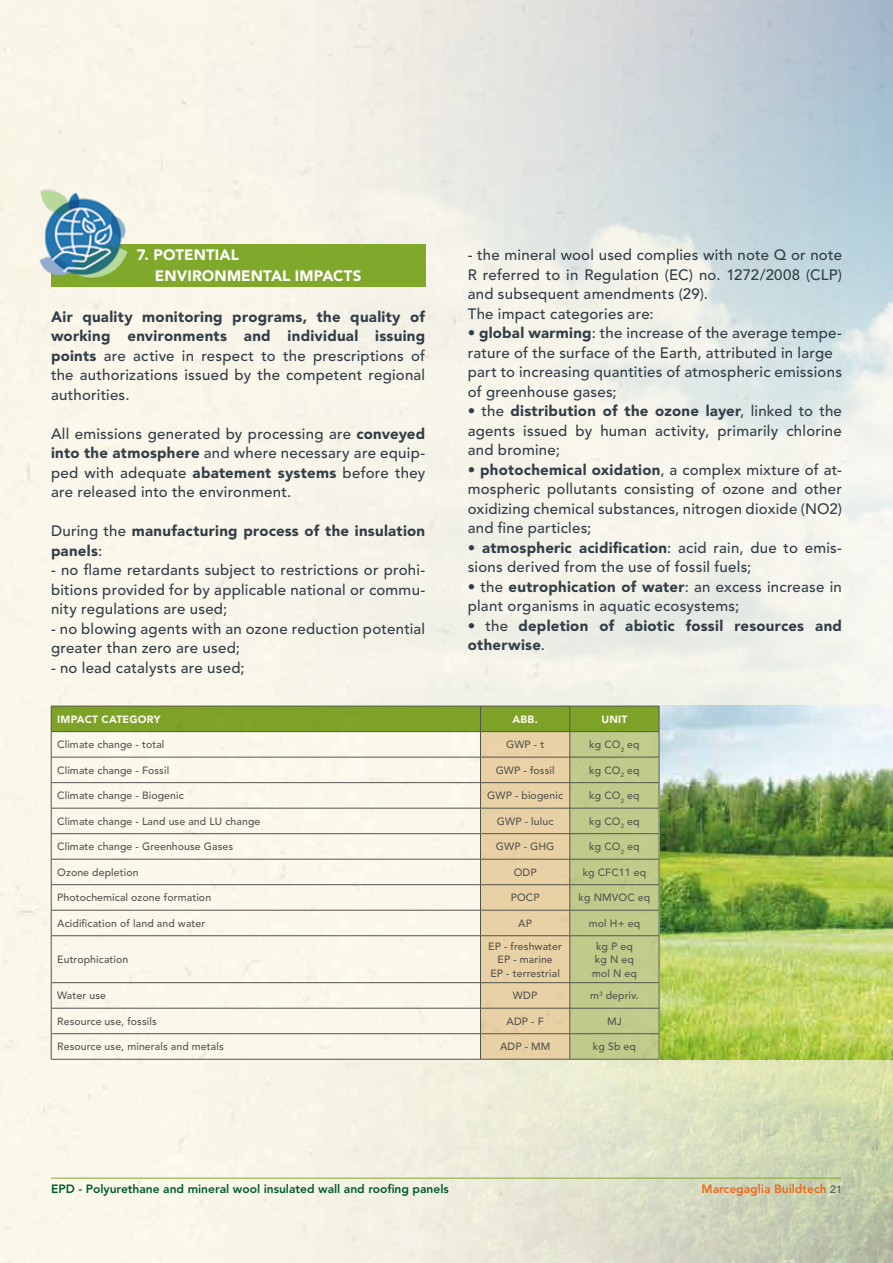
<style>
.page{position:relative;width:893px;height:1263px;background:#fff}
.page>*{position:absolute;margin:0;border:0;box-sizing:border-box;transform-origin:0 0}
.t1{font:500 15px/19.5px "Avenir LT Std";letter-spacing:.015em;color:#323e48;text-align:justify}
.t2{font:900 15px/19.5px "Avenir LT Std";letter-spacing:.015em;color:#323e48}
.t3{font:900 15px/21px "Avenir LT Std";letter-spacing:.01em;color:#fff}
.t4{font:800 12px "Avenir LT Std";color:#005c2a}
.t5{font:800 12px "Avenir LT Std";color:#ec691c}
.t6{font:500 10.5px/13.5px "Avenir LT Std";letter-spacing:.01em;color:#575756;text-align:center}
.t7{font:900 10.5px "Avenir LT Std";letter-spacing:.02em;color:#fff}
.s1{font-weight:900}
.s2{font-weight:500}
.s3{font-weight:500;font-size:10.5px;color:#575756}
</style>
<div class="page">
<img style="left:123px;top:0;width:770px;height:1263px">
<div style="left:51px;top:244px;width:374px;height:43px;background:#80a82b"></div>
<img style="left:660px;top:706px;width:233px;height:353px">
<img style="left:30px;top:181px;width:108px;height:107px">
<hr style="left:51px;top:1178px;width:790px;height:1px;background:#80a82b">
<hr style="left:51px;top:1059px;width:429px;height:1px;background:#575756">
<hr style="left:480px;top:1059px;width:90px;height:1px;background:#575756">
<svg style="left:51px;top:706px;width:609px;height:353px;background:#e1dfc1"></svg>
<hr style="left:570px;top:910px;width:89px;height:1px;background:#575756">
<hr style="left:570px;top:935px;width:89px;height:1px;background:#575756">
<hr style="left:570px;top:982px;width:89px;height:1px;background:#575756">
<hr style="left:570px;top:1008px;width:89px;height:1px;background:#575756">
<hr style="left:570px;top:1033px;width:89px;height:1px;background:#575756">
<hr style="left:570px;top:1059px;width:89px;height:1px;background:#575756">
<p class="t3" style="left:155px;top:244px;width:208px;text-indent:-18px">7. POTENTIAL<br>ENVIRONMENTAL IMPACTS</p>
<p class="t1" style="left:51px;top:307px;width:376px"><span class="s1">Air quality monitoring programs, the quality of working environments and individual issuing points</span> are active in respect to the prescriptions of the authorizations issued by the competent regional authorities.</p>
<p class="t1" style="left:51px;top:424px;width:376px">All emissions generated by processing are <span class="s1">conveyed into the atmosphere</span> and where necessary are equip&shy;ped with adequate <span class="s1">abatement systems</span> before they are released into the environment.</p>
<p class="t2" style="left:51px;top:521px;width:376px"><span class="s2">During the</span> manufacturing process of the insulation panels<span class="s2">:</span></p>
<p class="t1" style="left:51px;top:561px;width:376px">- no flame retardants subject to restrictions or prohi&shy;bitions provided for by applicable national or commu&shy;nity regulations are used;</p>
<p class="t1" style="left:51px;top:619px;width:376px">- no blowing agents with an ozone reduction potential greater than zero are used;</p>
<p class="t1" style="left:51px;top:658px;width:195px">- no lead catalysts are used;</p>
<p class="t1" style="left:468px;top:246px;width:376px;text-align:left">- the mineral wool used complies with note Q or note R referred to in Regulation (EC) no. 1272/2008 (CLP) and subsequent amendments (29).<br>The impact categories are:</p>
<p class="t1" style="left:468px;top:324px;width:376px;text-align:left">• <span class="s1">global warming</span>: the increase of the average tempe&shy;rature of the surface of the Earth, attributed in large part to increasing quantities of atmospheric emissions of greenhouse gases;</p>
<p class="t1" style="left:468px;top:402px;width:376px">• the <span class="s1">distribution of the ozone layer</span>, linked to the agents issued by human activity, primarily chlorine and bromine;</p>
<p class="t1" style="left:468px;top:460px;width:376px">• <span class="s1">photochemical oxidation</span>, a complex mixture of at&shy;mospheric pollutants consisting of ozone and other oxidizing chemical substances, nitrogen dioxide (NO2) and fine particles;</p>
<p class="t1" style="left:468px;top:538px;width:376px">• <span class="s1">atmospheric acidification</span>: acid rain, due to emis&shy;sions derived from the use of fossil fuels;</p>
<p class="t1" style="left:468px;top:577px;width:376px">• the <span class="s1">eutrophication of water</span>: an excess increase in plant organisms in aquatic ecosystems;</p>
<p class="t2" style="left:468px;top:616px;width:376px"><span class="s2">• the</span> depletion of abiotic fossil resources and otherwise<span class="s2">.</span></p>
<p class="t7" style="left:57px;top:713px;width:105px">IMPACT CATEGORY</p>
<p class="t7" style="left:512px;top:713px;width:27px">ABB.</p>
<p class="t7" style="left:601px;top:713px;width:28px">UNIT</p>
<p class="t6" style="left:57px;top:738px;width:109px">Climate change - total</p>
<p class="t6" style="left:506px;top:738px;width:40px">GWP - t</p>
<p class="t6" style="left:589px;top:738px;width:52px">kg CO<sub>2</sub> eq</p>
<p class="t6" style="left:57px;top:764px;width:114px">Climate change - Fossil</p>
<p class="t6" style="left:496px;top:764px;width:60px">GWP - fossil</p>
<p class="t6" style="left:589px;top:764px;width:52px">kg CO<sub>2</sub> eq</p>
<p class="t6" style="left:57px;top:789px;width:128px">Climate change - Biogenic</p>
<p class="t6" style="left:487px;top:789px;width:77px">GWP - biogenic</p>
<p class="t6" style="left:589px;top:789px;width:52px">kg CO<sub>2</sub> eq</p>
<p class="t6" style="left:57px;top:815px;width:205px">Climate change - Land use and LU change</p>
<p class="t6" style="left:497px;top:815px;width:58px">GWP - luluc</p>
<p class="t6" style="left:589px;top:815px;width:52px">kg CO<sub>2</sub> eq</p>
<p class="t6" style="left:57px;top:840px;width:177px">Climate change - Greenhouse Gases</p>
<p class="t6" style="left:496px;top:840px;width:60px">GWP - GHG</p>
<p class="t6" style="left:589px;top:840px;width:52px">kg CO<sub>2</sub> eq</p>
<p class="t6" style="left:57px;top:866px;width:83px">Ozone depletion</p>
<p class="t6" style="left:514px;top:866px;width:24px">ODP</p>
<p class="t6" style="left:583px;top:866px;width:65px">kg CFC11 eq</p>
<p class="t6" style="left:57px;top:891px;width:155px">Photochemical ozone formation</p>
<p class="t6" style="left:511px;top:891px;width:30px">POCP</p>
<p class="t6" style="left:579px;top:891px;width:73px">kg NMVOC eq</p>
<p class="t6" style="left:57px;top:917px;width:150px">Acidification of land and water</p>
<p class="t6" style="left:518px;top:917px;width:15px">AP</p>
<p class="t6" style="left:589px;top:917px;width:53px">mol H+ eq</p>
<p class="t6" style="left:57px;top:953px;width:73px">Eutrophication</p>
<p class="t6" style="left:488px;top:939px;width:75px">EP - freshwater<br>EP - marine<br>EP - terrestrial</p>
<p class="t6" style="left:592px;top:939px;width:46px">kg P eq kg N eq mol N eq</p>
<p class="t6" style="left:57px;top:989px;width:50px">Water use</p>
<p class="t6" style="left:513px;top:989px;width:26px">WDP</p>
<p class="t6" style="left:590px;top:989px;width:50px">m<sup>3</sup> depriv.</p>
<p class="t6" style="left:57px;top:1015px;width:101px">Resource use, fossils</p>
<p class="t6" style="left:507px;top:1015px;width:39px">ADP - F</p>
<p class="t6" style="left:607px;top:1015px;width:16px">MJ</p>
<p class="t6" style="left:57px;top:1040px;width:168px">Resource use, minerals and metals</p>
<p class="t6" style="left:500px;top:1040px;width:52px">ADP - MM</p>
<p class="t6" style="left:593px;top:1040px;width:44px">kg Sb eq</p>
<p class="t4" style="left:51px;top:1182px;width:399px">EPD - Polyurethane and mineral wool insulated wall and roofing panels</p>
<p class="t5" style="left:701px;top:1182px;width:142px">Marcegaglia Buildtech <span class="s3">21</span></p>
</div>
